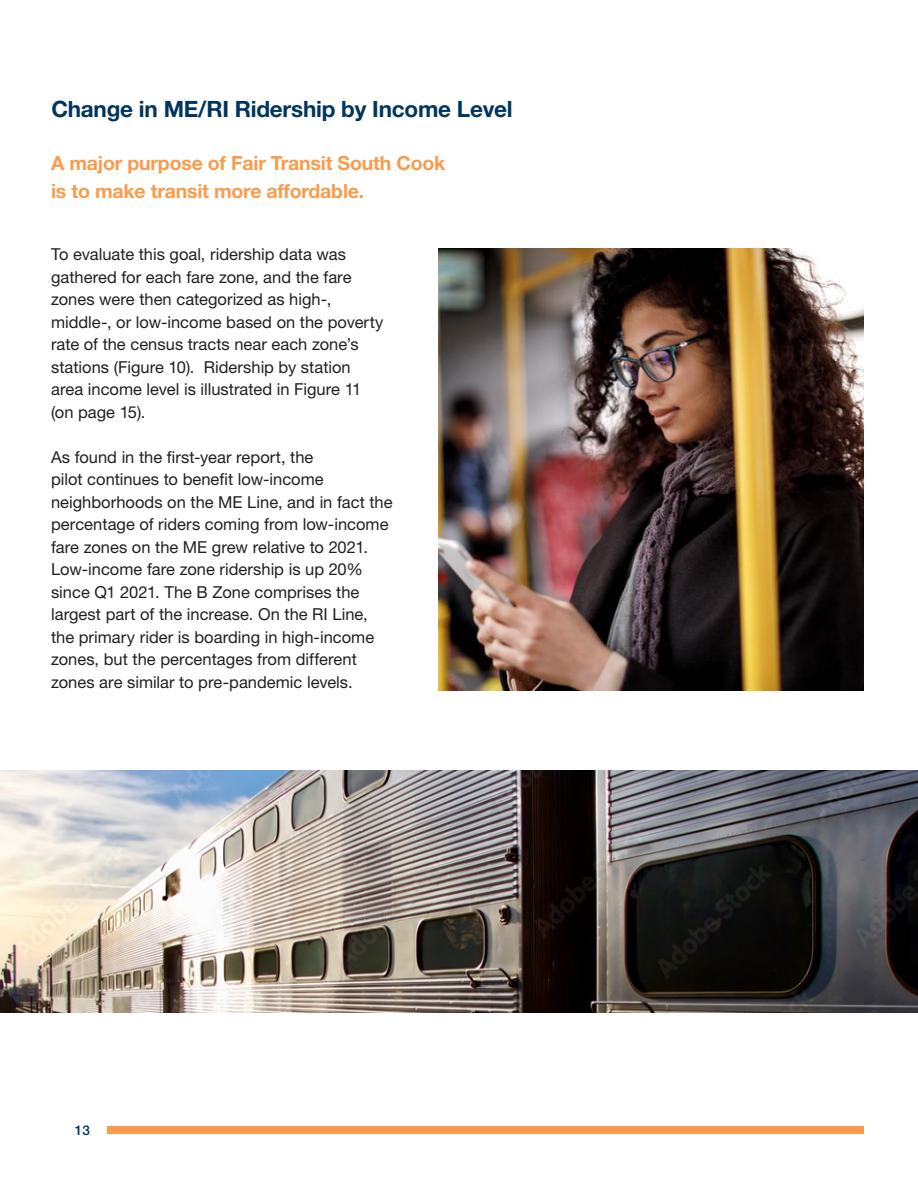
<style>
.page{position:relative;width:918px;height:1188px;background:#fff}
.page>*{position:absolute;margin:0;border:0;box-sizing:border-box;transform-origin:0 0}
.t1{font:700 22.5px "Helvetica Neue LT Pro";letter-spacing:-.01em;color:#003560}
.t2{font:700 19.5px/28.5px "Helvetica Neue LT Pro";letter-spacing:-.01em;color:#f89c4c}
.Body_1_Black{font:16.5px/22.5px "Helvetica Neue LT Std";color:#231f20}
.t3{font:500 13.5px "Helvetica Neue LT Pro";color:#003560}
</style>
<div class="page">
<div style="left:107px;top:1126px;width:757px;height:8px;background:#f89c4c"></div>
<img style="left:439px;top:248px;width:425px;height:442px">
<img style="left:0;top:770px;width:918px;height:243px">
<h3 class="t1" style="left:51px;top:95px;width:463px">Change in ME/RI Ridership by Income Level</h3>
<h3 class="t2" style="left:51px;top:148px;width:396px">A major purpose of Fair Transit South Cook is to make transit more affordable.</h3>
<p class="Body_1_Black" style="left:51px;top:243px;width:334px">To evaluate this goal, ridership data was gathered for each fare zone, and the fare zones were then categorized as high-, middle-, or low-income based on the poverty rate of the census tracts near each zone’s stations (Figure 10). Ridership by station</p>
<p class="Body_1_Black" style="left:51px;top:378px;width:312px">area income level is illustrated in Figure 11</p>
<p class="Body_1_Black" style="left:51px;top:400px;width:96px">(on page 15).</p>
<p class="Body_1_Black" style="left:51px;top:445px;width:343px">As found in the first-year report, the<br>pilot continues to benefit low-income neighborhoods on the ME Line, and in fact the percentage of riders coming from low-income fare zones on the ME grew relative to 2021.<br>Low-income fare zone ridership is up 20% since Q1 2021. The B Zone comprises the largest part of the increase. On the RI Line, the primary rider is boarding in high-income zones, but the percentages from different zones are similar to pre-pandemic levels.</p>
<p class="t3" style="left:75px;top:1122px;width:17px">13</p>
</div>
